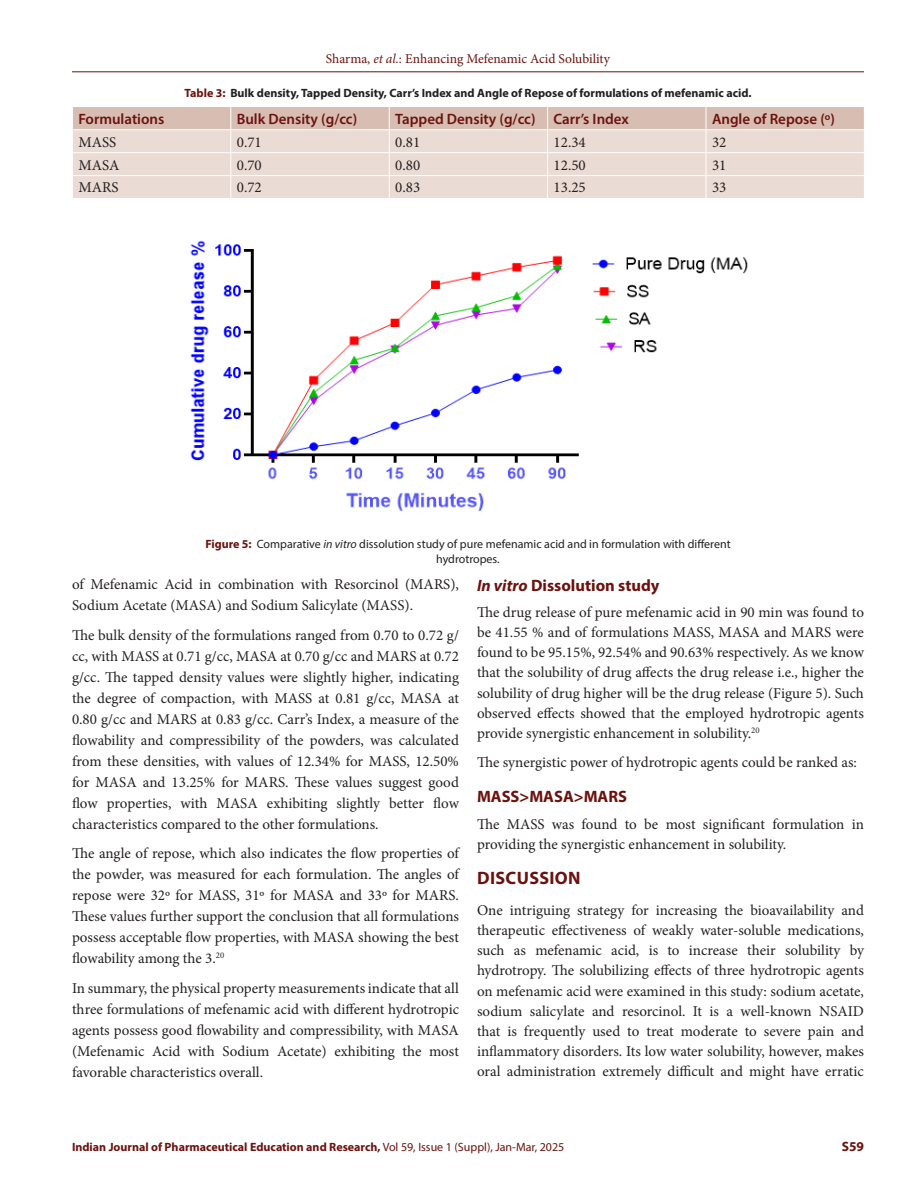
<style>
.page{position:relative;width:918px;height:1188px;background:#fff}
.page>*{position:absolute;margin:0;border:0;box-sizing:border-box;transform-origin:0 0}
.Heading_1{font:700 18px "Myriad Pro";letter-spacing:.02em;color:#6c120e}
.Heading_2{font:700 16.5px "Myriad Pro";color:#6c120e}
.Body_text{font:15px/21px "Minion Pro";color:#231f20;text-align:justify}
.Body_text__FO{font:15px/20.2px "Minion Pro";color:#231f20;text-align:justify}
.Table_Header{font:600 15px "Myriad Pro";color:#6c120e}
.Table_Body{font:15px "Minion Pro";color:#231f20}
.t1{font:13.5px "Minion Pro";letter-spacing:-.005em;color:#6c120e}
.t2{font:700 13.5px "Myriad Pro";color:#6c120e}
.FIG_Caption{font:12px/15px "Myriad Pro";color:#231f20;text-align:center}
.Table_Caption{font:700 12px "Myriad Pro";color:#231f20}
.t3{font:700 12px "Myriad Pro";color:#6c120e}
.s1{font-style:italic}
.s2{color:#6c120e}
.s3{font-weight:700;color:#6c120e}
.s4{font-weight:400}
</style>
<div class="page">
<hr style="left:72px;top:72px;width:792px;height:1px;background:#6c120e">
<svg style="left:73px;top:107px;width:791px;height:91px"></svg>
<img style="left:190px;top:240px;width:558px;height:271px">
<p class="t1" style="left:326px;top:50px;width:286px">Sharma, <span class="s1">et al.</span>: Enhancing Mefenamic Acid Solubility</p>
<p class="Table_Caption" style="left:184px;top:85px;width:569px"><span class="s2">Table 3:</span> Bulk density, Tapped Density, Carr’s Index and Angle of Repose of formulations of mefenamic acid.</p>
<p class="Table_Header" style="left:78px;top:109px;width:88px">Formulations</p>
<p class="Table_Header" style="left:237px;top:109px;width:122px">Bulk Density (g/cc)</p>
<p class="Table_Header" style="left:395px;top:109px;width:142px">Tapped Density (g/cc)</p>
<p class="Table_Header" style="left:554px;top:109px;width:77px">Carr’s Index</p>
<p class="Table_Header" style="left:712px;top:109px;width:124px">Angle of Repose (º)</p>
<p class="Table_Body" style="left:78px;top:132px;width:39px">MASS</p>
<p class="Table_Body" style="left:237px;top:132px;width:27px">0.71</p>
<p class="Table_Body" style="left:395px;top:132px;width:27px">0.81</p>
<p class="Table_Body" style="left:554px;top:132px;width:34px">12.34</p>
<p class="Table_Body" style="left:712px;top:132px;width:16px">32</p>
<p class="Table_Body" style="left:78px;top:155px;width:43px">MASA</p>
<p class="Table_Body" style="left:237px;top:155px;width:27px">0.70</p>
<p class="Table_Body" style="left:395px;top:155px;width:27px">0.80</p>
<p class="Table_Body" style="left:554px;top:155px;width:34px">12.50</p>
<p class="Table_Body" style="left:712px;top:155px;width:16px">31</p>
<p class="Table_Body" style="left:78px;top:178px;width:42px">MARS</p>
<p class="Table_Body" style="left:237px;top:178px;width:27px">0.72</p>
<p class="Table_Body" style="left:395px;top:178px;width:27px">0.83</p>
<p class="Table_Body" style="left:554px;top:178px;width:34px">13.25</p>
<p class="Table_Body" style="left:712px;top:178px;width:16px">33</p>
<p class="FIG_Caption" style="left:205px;top:536px;width:527px"><span class="s3">Figure 5:</span> Comparative <span class="s1">in vitro</span> dissolution study of pure mefenamic acid and in formulation with different hydrotropes.</p>
<p class="Body_text" style="left:72px;top:574px;width:389px">of Mefenamic Acid in combination with Resorcinol (MARS),<br>Sodium Acetate (MASA) and Sodium Salicylate (MASS).</p>
<p class="Body_text" style="left:72px;top:625px;width:389px">The bulk density of the formulations ranged from 0.70 to 0.72 g/ cc, with MASS at 0.71 g/cc, MASA at 0.70 g/cc and MARS at 0.72 g/cc. The tapped density values were slightly higher, indicating the degree of compaction, with MASS at 0.81 g/cc, MASA at 0.80 g/cc and MARS at 0.83 g/cc. Carr’s Index, a measure of the flowability and compressibility of the powders, was calculated from these densities, with values of 12.34% for MASS, 12.50% for MASA and 13.25% for MARS. These values suggest good flow properties, with MASA exhibiting slightly better flow characteristics compared to the other formulations.</p>
<p class="Body_text" style="left:72px;top:843px;width:389px">The angle of repose, which also indicates the flow properties of the powder, was measured for each formulation. The angles of repose were 32º for MASS, 31º for MASA and 33º for MARS.<br>These values further support the conclusion that all formulations possess acceptable flow properties, with MASA showing the best flowability among the 3.<sup>20</sup></p>
<p class="Body_text" style="left:72px;top:978px;width:389px">In summary, the physical property measurements indicate that all three formulations of mefenamic acid with different hydrotropic agents possess good flowability and compressibility, with MASA (Mefenamic Acid with Sodium Acetate) exhibiting the most favorable characteristics overall.</p>
<p class="Heading_2" style="left:477px;top:574px;width:184px"><span class="s1">In vitro</span> Dissolution study</p>
<p class="Body_text__FO" style="left:477px;top:602px;width:389px">The drug release of pure mefenamic acid in 90 min was found to be 41.55 % and of formulations MASS, MASA and MARS were found to be 95.15%, 92.54% and 90.63% respectively. As we know that the solubility of drug affects the drug release i.e., higher the solubility of drug higher will be the drug release (Figure 5). Such observed effects showed that the employed hydrotropic agents provide synergistic enhancement in solubility.<sup>20</sup></p>
<p class="Body_text" style="left:477px;top:752px;width:382px">The synergistic power of hydrotropic agents could be ranked as:</p>
<p class="Heading_2" style="left:477px;top:786px;width:152px">MASS&gt;MASA&gt;MARS</p>
<p class="Body_text__FO" style="left:477px;top:814px;width:388px">The MASS was found to be most significant formulation in providing the synergistic enhancement in solubility.</p>
<p class="Heading_1" style="left:477px;top:866px;width:105px">DISCUSSION</p>
<p class="Body_text__FO" style="left:477px;top:900px;width:389px">One intriguing strategy for increasing the bioavailability and therapeutic effectiveness of weakly water-soluble medications, such as mefenamic acid, is to increase their solubility by hydrotropy. The solubilizing effects of three hydrotropic agents on mefenamic acid were examined in this study: sodium acetate, sodium salicylate and resorcinol. It is a well-known NSAID that is frequently used to treat moderate to severe pain and inflammatory disorders. Its low water solubility, however, makes oral administration extremely difficult and might have erratic</p>
<p class="t3" style="left:72px;top:1139px;width:494px">Indian Journal of Pharmaceutical Education and Research, <span class="s4">Vol 59, Issue 1 (Suppl), Jan-Mar, 2025</span></p>
<p class="t2" style="left:842px;top:1137px;width:24px">S59</p>
</div>
